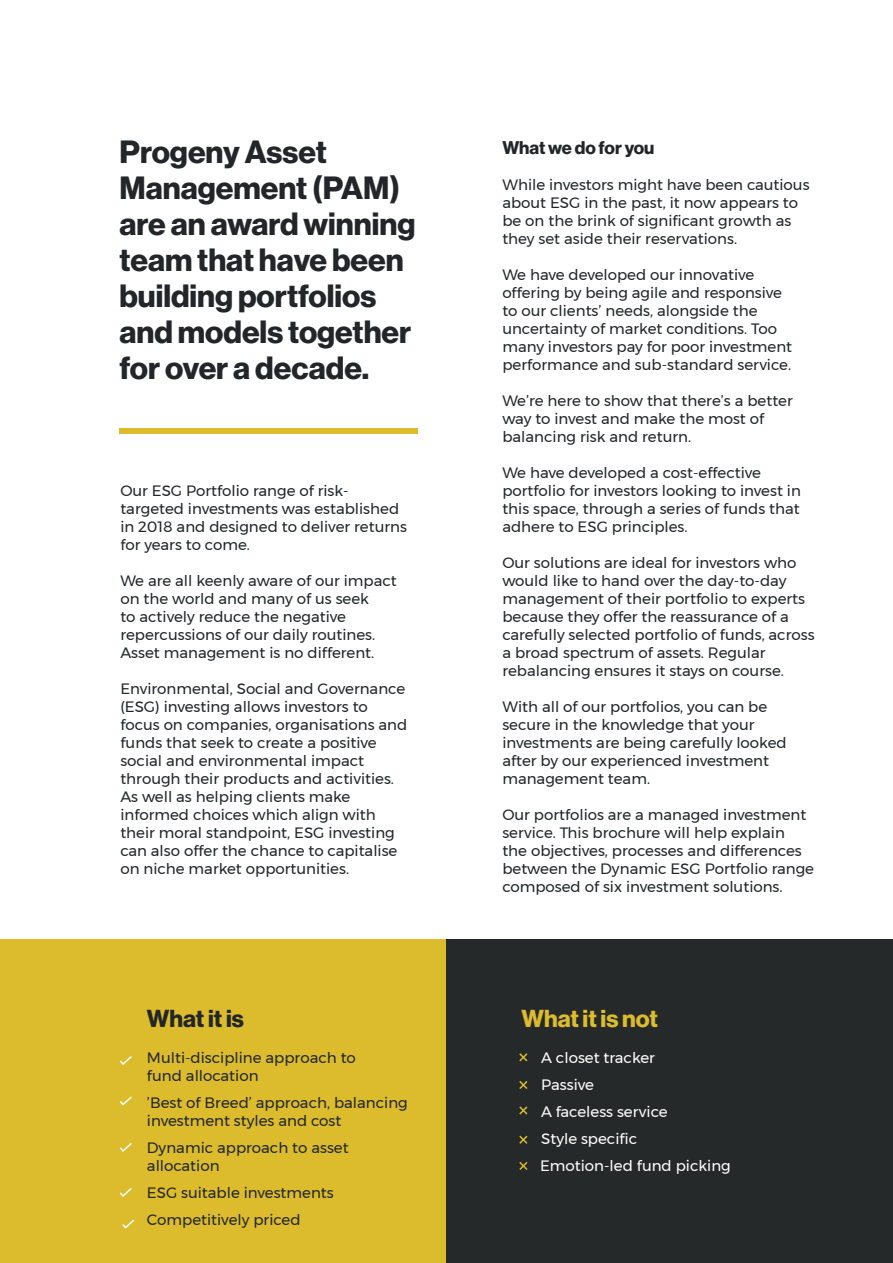
<style>
.page{position:relative;width:893px;height:1263px;background:#fff}
.page>*{position:absolute;margin:0;border:0;box-sizing:border-box;transform-origin:0 0}
.Intro{font:31.5px/36px "N Haas Grotesk DS Pro 75 Bd";color:#222628}
.Intro-2{font:24px "N Haas Grotesk DS Pro 75 Bd";color:#dcbc2d}
.Intro-3{font:24px "N Haas Grotesk DS Pro 75 Bd";color:#222628}
.body{font:18px "N Haas Grotesk DS Pro 75 Bd";color:#222628}
.body-2{font:15px/18px "Montserrat";color:#222628}
.body-3{font:15px "Montserrat";color:#fff}
</style>
<div class="page">
<div style="left:0;top:940px;width:446px;height:323px;background:#dcbc2d"></div>
<div style="left:446px;top:940px;width:447px;height:323px;background:#262929"></div>
<div style="left:119px;top:428px;width:298px;height:6px;background:#dcbc2d"></div>
<svg style="left:120px;top:1056px;width:12px;height:9px"></svg>
<svg style="left:120px;top:1096px;width:12px;height:10px"></svg>
<svg style="left:519px;top:1053px;width:9px;height:9px"></svg>
<svg style="left:519px;top:1081px;width:9px;height:8px"></svg>
<svg style="left:519px;top:1106px;width:9px;height:9px"></svg>
<svg style="left:519px;top:1135px;width:9px;height:9px"></svg>
<svg style="left:519px;top:1162px;width:9px;height:8px"></svg>
<svg style="left:120px;top:1143px;width:12px;height:9px"></svg>
<svg style="left:120px;top:1188px;width:12px;height:9px"></svg>
<svg style="left:122px;top:1219px;width:13px;height:10px"></svg>
<p class="Intro" style="left:119px;top:134px;width:297px">Progeny Asset<br>Management (PAM) are an award winning team that have been building portfolios and models together for over a decade.</p>
<p class="body-2" style="left:120px;top:481px;width:288px">Our ESG Portfolio range of risk&shy;targeted investments was established in 2018 and designed to deliver returns for years to come.</p>
<p class="body-2" style="left:120px;top:571px;width:278px">We are all keenly aware of our impact on the world and many of us seek<br>to actively reduce the negative repercussions of our daily routines.<br>Asset management is no different.</p>
<p class="body-2" style="left:120px;top:679px;width:288px">Environmental, Social and Governance (ESG) investing allows investors to focus on companies, organisations and funds that seek to create a positive social and environmental impact through their products and activities.<br>As well as helping clients make informed choices which align with their moral standpoint, ESG investing can also offer the chance to capitalise on niche market opportunities.</p>
<p class="Intro-3" style="left:147px;top:1004px;width:98px">What it is</p>
<p class="body-2" style="left:147px;top:1048px;width:210px">Multi-discipline approach to fund allocation</p>
<p class="body-2" style="left:147px;top:1093px;width:262px">’Best of Breed’ approach, balancing investment styles and cost</p>
<p class="body-2" style="left:147px;top:1138px;width:203px">Dynamic approach to asset allocation</p>
<p class="body-2" style="left:147px;top:1183px;width:188px">ESG suitable investments</p>
<p class="body-2" style="left:147px;top:1210px;width:155px">Competitively priced</p>
<p class="body" style="left:502px;top:137px;width:154px">What we do for you</p>
<p class="body-2" style="left:502px;top:175px;width:309px">While investors might have been cautious about ESG in the past, it now appears to be on the brink of significant growth as they set aside their reservations.</p>
<p class="body-2" style="left:502px;top:265px;width:291px">We have developed our innovative offering by being agile and responsive to our clients’ needs, alongside the uncertainty of market conditions. Too many investors pay for poor investment performance and sub-standard service.</p>
<p class="body-2" style="left:502px;top:391px;width:292px">We’re here to show that there’s a better way to invest and make the most of balancing risk and return.</p>
<p class="body-2" style="left:502px;top:463px;width:300px">We have developed a cost-effective portfolio for investors looking to invest in this space, through a series of funds that adhere to ESG principles.</p>
<p class="body-2" style="left:502px;top:553px;width:314px">Our solutions are ideal for investors who would like to hand over the day-to-day management of their portfolio to experts because they offer the reassurance of a carefully selected portfolio of funds, across a broad spectrum of assets. Regular rebalancing ensures it stays on course.</p>
<p class="body-2" style="left:502px;top:697px;width:286px">With all of our portfolios, you can be secure in the knowledge that your investments are being carefully looked after by our experienced investment management team.</p>
<p class="body-2" style="left:502px;top:805px;width:313px">Our portfolios are a managed investment service. This brochure will help explain<br>the objectives, processes and differences between the Dynamic ESG Portfolio range composed of six investment solutions.</p>
<p class="Intro-2" style="left:521px;top:1004px;width:138px">What it is not</p>
<p class="body-3" style="left:541px;top:1046px;width:115px">A closet tracker</p>
<p class="body-3" style="left:541px;top:1073px;width:54px">Passive</p>
<p class="body-3" style="left:541px;top:1100px;width:128px">A faceless service</p>
<p class="body-3" style="left:541px;top:1127px;width:98px">Style specific</p>
<p class="body-3" style="left:540px;top:1154px;width:192px">Emotion-led fund picking</p>
</div>
